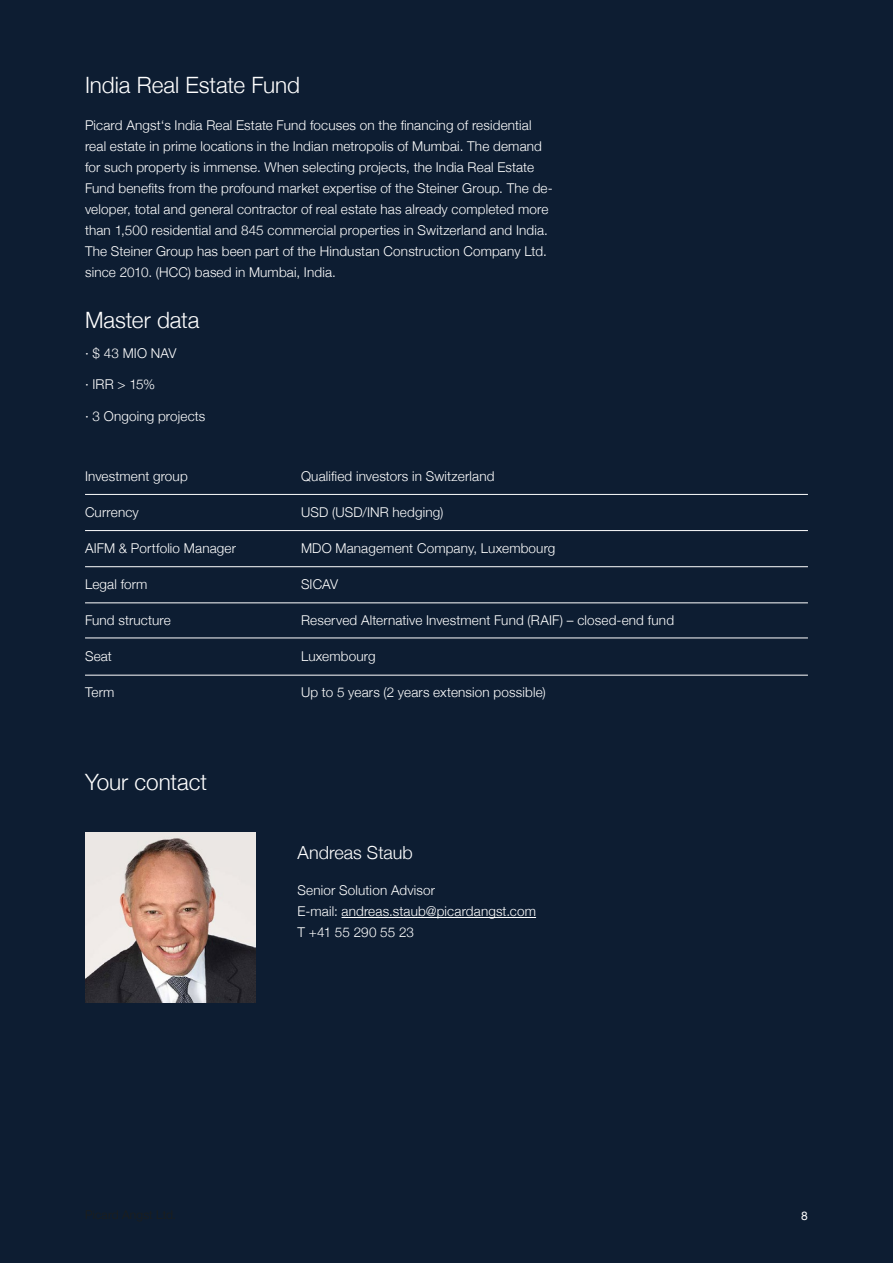
<style>
.page{position:relative;width:893px;height:1263px;background:#0d1d32}
.page>*{position:absolute;margin:0;border:0;box-sizing:border-box;transform-origin:0 0}
.t1{font:300 22.5px "Helvetica Neue";letter-spacing:-.005em;color:#fff}
.t2{font:300 18px "Helvetica Neue";color:#fff}
.t3{font:300 13.5px/21px "Helvetica Neue";letter-spacing:.01em;color:#fff}
.t4{font:12px "Helvetica Neue";color:#fff}
</style>
<div class="page">
<hr style="left:85px;top:494px;width:723px;height:1px;background:#fff">
<hr style="left:85px;top:530px;width:723px;height:1px;background:#fff">
<hr style="left:85px;top:566px;width:723px;height:1px;background:#fff">
<hr style="left:85px;top:603px;width:723px;height:1px;background:#fff">
<hr style="left:85px;top:638px;width:723px;height:1px;background:#fff">
<hr style="left:85px;top:675px;width:723px;height:1px;background:#fff">
<img style="left:85px;top:832px;width:170px;height:170px">
<hr style="left:342px;top:917px;width:194px;height:1px;background:#fff">
<h1 class="t1" style="left:85px;top:67px;width:216px">India Real Estate Fund</h1>
<p class="t3" style="left:85px;top:114px;width:469px">Picard Angst‘s India Real Estate Fund focuses on the financing of residential real estate in prime locations in the Indian metropolis of Mumbai. The demand for such property is immense. When selecting projects, the India Real Estate Fund benefits from the profound market expertise of the Steiner Group. The de&shy;veloper, total and general contractor of real estate has already completed more than 1,500 residential and 845 commercial properties in Switzerland and India.<br>The Steiner Group has been part of the Hindustan Construction Company Ltd. since 2010. (HCC) based in Mumbai, India.</p>
<h1 class="t1" style="left:85px;top:302px;width:116px">Master data</h1>
<p class="t3" style="left:85px;top:341px;width:93px">· $ 43 MIO NAV</p>
<p class="t3" style="left:85px;top:373px;width:72px">· IRR &gt; 15%</p>
<p class="t3" style="left:85px;top:404px;width:122px">· 3 Ongoing projects</p>
<p class="t3" style="left:85px;top:465px;width:104px">Investment group</p>
<p class="t3" style="left:301px;top:465px;width:195px">Qualified investors in Switzerland</p>
<p class="t3" style="left:85px;top:501px;width:55px">Currency</p>
<p class="t3" style="left:301px;top:501px;width:144px">USD (USD/INR hedging)</p>
<p class="t3" style="left:85px;top:537px;width:152px">AIFM &amp; Portfolio Manager</p>
<p class="t3" style="left:301px;top:537px;width:256px">MDO Management Company, Luxembourg</p>
<p class="t3" style="left:85px;top:573px;width:64px">Legal form</p>
<p class="t3" style="left:301px;top:573px;width:39px">SICAV</p>
<p class="t3" style="left:85px;top:609px;width:87px">Fund structure</p>
<p class="t3" style="left:301px;top:609px;width:374px">Reserved Alternative Investment Fund (RAIF) – closed-end fund</p>
<p class="t3" style="left:85px;top:645px;width:28px">Seat</p>
<p class="t3" style="left:301px;top:645px;width:76px">Luxembourg</p>
<p class="t3" style="left:85px;top:681px;width:31px">Term</p>
<p class="t3" style="left:301px;top:681px;width:246px">Up to 5 years (2 years extension possible)</p>
<h1 class="t1" style="left:85px;top:763px;width:123px">Your contact</h1>
<h2 class="t2" style="left:298px;top:838px;width:117px">Andreas Staub</h2>
<p class="t3" style="left:298px;top:879px;width:240px">Senior Solution Advisor<br>E-mail: andreas.staub@picardangst.com<br>T +41 55 290 55 23</p>
<p class="t4" style="left:801px;top:1207px;width:8px">8</p>
</div>
